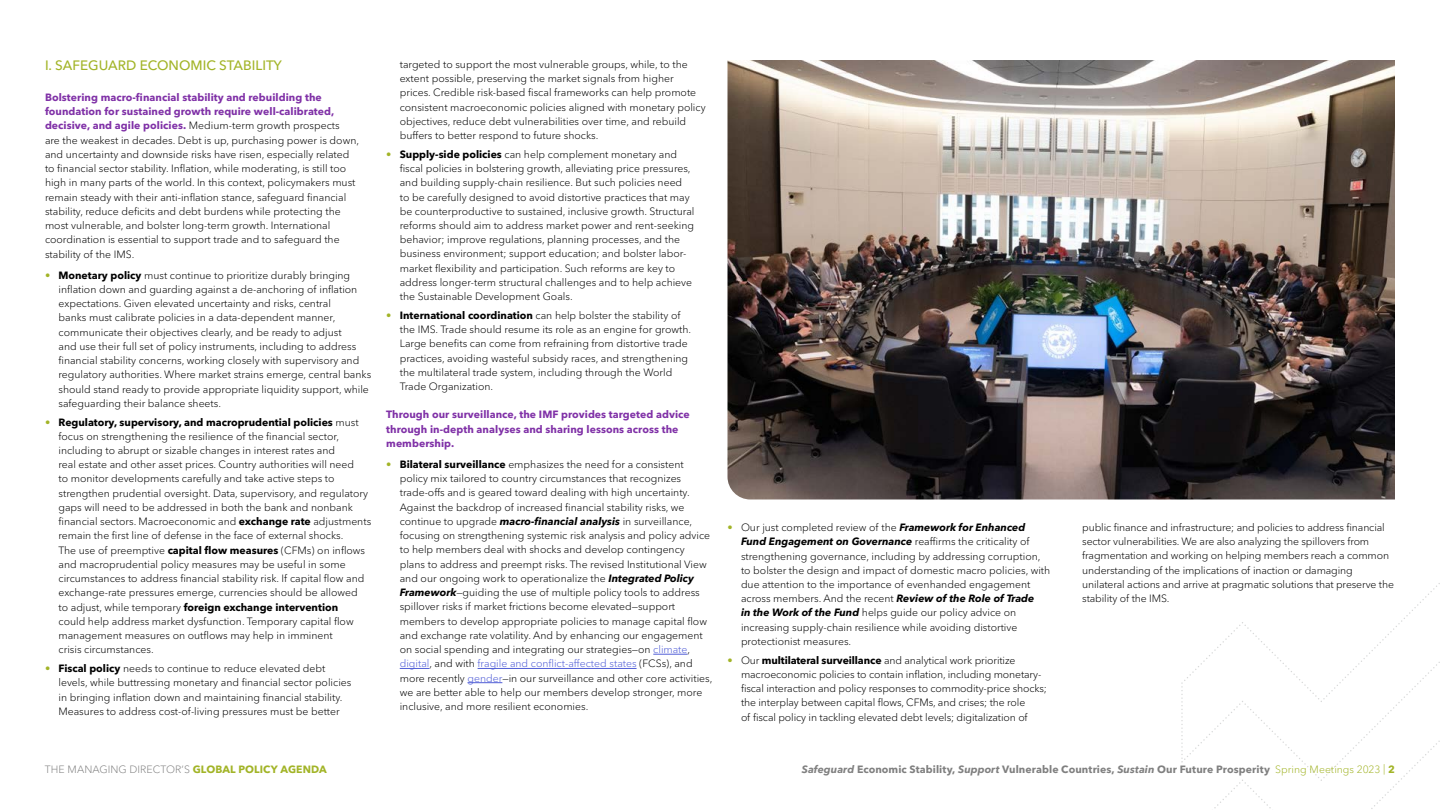
<style>
.page{position:relative;width:1440px;height:810px;background:#fff}
.page>*{position:absolute;margin:0;border:0;box-sizing:border-box;transform-origin:0 0}
.t1{font:500 13.5px "Avenir Next W1 G";color:#a2b427}
.t2{font:300 10.5px/14.2px "Avenir Next W1 G";color:#000}
.t3{font:700 10.5px/14.2px "Avenir Next W1 G";letter-spacing:.005em;color:#8031a7}
.t4{font:700 10.5px "Avenir Next W1 G";letter-spacing:.01em;color:#808080}
.t5{font:300 10.5px "Avenir Next W1 G";letter-spacing:.005em;color:#808080}
.s1{font-weight:700;color:#8031a7}
.s2{color:#a2b427}
.s3{font-weight:700}
.s4{font-weight:700;color:#a2b427}
.s5{font-weight:700;font-style:italic}
.s6{color:#4f5cd6}
.s7{font-style:italic}
.s8{font-weight:300;color:#a2b427}
</style>
<div class="page">
<svg style="left:1181px;top:583px;width:259px;height:226px"></svg>
<img style="left:728px;top:60px;width:667px;height:440px">
<hr style="left:653px;top:654px;width:35px;height:1px;background:#4f5cd6">
<hr style="left:400px;top:668px;width:30px;height:1px;background:#4f5cd6">
<hr style="left:478px;top:668px;width:159px;height:1px;background:#4f5cd6">
<hr style="left:467px;top:682px;width:35px;height:1px;background:#4f5cd6">
<p class="t1" style="left:45px;top:55px;width:239px">I. SAFEGUARD ECONOMIC STABILITY</p>
<p class="t2" style="left:45px;top:89px;width:316px"><span class="s1">Bolstering macro-financial stability and rebuilding the foundation for sustained growth require well-calibrated, decisive, and agile policies.</span> Medium-term growth prospects<br>are the weakest in decades. Debt is up, purchasing power is down, and uncertainty and downside risks have risen, especially related to financial sector stability. Inflation, while moderating, is still too high in many parts of the world. In this context, policymakers must remain steady with their anti-inflation stance, safeguard financial stability, reduce deficits and debt burdens while protecting the most vulnerable, and bolster long-term growth. International coordination is essential to support trade and to safeguard the stability of the IMS.</p>
<p class="t2" style="left:59px;top:267px;width:314px;text-indent:-14px"><span class="s2">•</span> <span class="s3">Monetary policy</span> must continue to prioritize durably bringing inflation down and guarding against a de-anchoring of inflation expectations. Given elevated uncertainty and risks, central<br>banks must calibrate policies in a data-dependent manner, communicate their objectives clearly, and be ready to adjust<br>and use their full set of policy instruments, including to address financial stability concerns, working closely with supervisory and regulatory authorities. Where market strains emerge, central banks should stand ready to provide appropriate liquidity support, while safeguarding their balance sheets.</p>
<p class="t2" style="left:59px;top:414px;width:314px;text-indent:-14px"><span class="s2">•</span> <span class="s3">Regulatory, supervisory, and macroprudential policies</span> must focus on strengthening the resilience of the financial sector, including to abrupt or sizable changes in interest rates and<br>real estate and other asset prices. Country authorities will need<br>to monitor developments carefully and take active steps to strengthen prudential oversight. Data, supervisory, and regulatory gaps will need to be addressed in both the bank and nonbank financial sectors. Macroeconomic and <span class="s3">exchange rate</span> adjustments remain the first line of defense in the face of external shocks.<br>The use of preemptive <span class="s3">capital flow measures</span> (CFMs) on inflows and macroprudential policy measures may be useful in some circumstances to address financial stability risk. If capital flow and exchange-rate pressures emerge, currencies should be allowed<br>to adjust, while temporary <span class="s3">foreign exchange intervention<br></span>could help address market dysfunction. Temporary capital flow management measures on outflows may help in imminent<br>crisis circumstances.</p>
<p class="t2" style="left:59px;top:660px;width:294px;text-indent:-14px"><span class="s2">•</span> <span class="s3">Fiscal policy</span> needs to continue to reduce elevated debt levels, while buttressing monetary and financial sector policies in bringing inflation down and maintaining financial stability.<br>Measures to address cost-of-living pressures must be better</p>
<p class="t2" style="left:400px;top:56px;width:307px">targeted to support the most vulnerable groups, while, to the extent possible, preserving the market signals from higher prices. Credible risk-based fiscal frameworks can help promote consistent macroeconomic policies aligned with monetary policy objectives, reduce debt vulnerabilities over time, and rebuild buffers to better respond to future shocks.</p>
<p class="t2" style="left:400px;top:146px;width:296px;text-indent:-14px"><span class="s2">•</span> <span class="s3">Supply-side policies</span> can help complement monetary and fiscal policies in bolstering growth, alleviating price pressures, and building supply-chain resilience. But such policies need to be carefully designed to avoid distortive practices that may be counterproductive to sustained, inclusive growth. Structural reforms should aim to address market power and rent-seeking behavior; improve regulations, planning processes, and the business environment; support education; and bolster labor&shy;market flexibility and participation. Such reforms are key to address longer-term structural challenges and to help achieve the Sustainable Development Goals.</p>
<p class="t2" style="left:400px;top:307px;width:293px;text-indent:-14px"><span class="s2">•</span> <span class="s3">International coordination</span> can help bolster the stability of the IMS. Trade should resume its role as an engine for growth.<br>Large benefits can come from refraining from distortive trade practices, avoiding wasteful subsidy races, and strengthening the multilateral trade system, including through the World Trade Organization.</p>
<p class="t3" style="left:386px;top:407px;width:305px">Through our surveillance, the IMF provides targeted advice through in-depth analyses and sharing lessons across the membership.</p>
<p class="t2" style="left:400px;top:456px;width:314px;text-indent:-14px"><span class="s4">•</span> <span class="s3">Bilateral surveillance</span> emphasizes the need for a consistent policy mix tailored to country circumstances that recognizes trade-offs and is geared toward dealing with high uncertainty.<br>Against the backdrop of increased financial stability risks, we continue to upgrade <span class="s5">macro-financial analysis</span> in surveillance, focusing on strengthening systemic risk analysis and policy advice to help members deal with shocks and develop contingency plans to address and preempt risks. The revised Institutional View and our ongoing work to operationalize the <span class="s5">Integrated Policy Framework</span>—guiding the use of multiple policy tools to address spillover risks if market frictions become elevated—support members to develop appropriate policies to manage capital flow and exchange rate volatility. And by enhancing our engagement on social spending and integrating our strategies—on <span class="s6">climate</span>, <span class="s6">digital</span>, and with <span class="s6">fragile and conflict-affected states</span> (FCSs), and more recently <span class="s6">gender</span>—in our surveillance and other core activities, we are better able to help our members develop stronger, more inclusive, and more resilient economies.</p>
<p class="t2" style="left:741px;top:519px;width:311px;text-indent:-14px"><span class="s2">•</span> Our just completed review of the <span class="s5">Framework for Enhanced Fund Engagement on Governance</span> reaffirms the criticality of strengthening governance, including by addressing corruption, to bolster the design and impact of domestic macro policies, with due attention to the importance of evenhanded engagement across members. And the recent <span class="s5">Review of the Role of Trade<br>in the Work of the Fund</span> helps guide our policy advice on increasing supply-chain resilience while avoiding distortive protectionist measures.</p>
<p class="t2" style="left:741px;top:652px;width:308px;text-indent:-14px"><span class="s2">•</span> Our <span class="s3">multilateral surveillance</span> and analytical work prioritize macroeconomic policies to contain inflation, including monetary&shy;fiscal interaction and policy responses to commodity-price shocks; the interplay between capital flows, CFMs, and crises; the role<br>of fiscal policy in tackling elevated debt levels; digitalization of</p>
<p class="t2" style="left:1082px;top:519px;width:313px">public finance and infrastructure; and policies to address financial sector vulnerabilities. We are also analyzing the spillovers from fragmentation and working on helping members reach a common understanding of the implications of inaction or damaging unilateral actions and arrive at pragmatic solutions that preserve the stability of the IMS.</p>
<p class="t5" style="left:45px;top:761px;width:283px">THE MANAGING DIRECTOR’S <span class="s4">GLOBAL POLICY AGENDA</span></p>
<p class="t4" style="left:802px;top:761px;width:595px"><span class="s7">Safeguard</span> Economic Stability, <span class="s7">Support</span> Vulnerable Countries, <span class="s7">Sustain</span> Our Future Prosperity <span class="s8">Spring Meetings 2023 |</span> <span class="s2">2</span></p>
</div>
